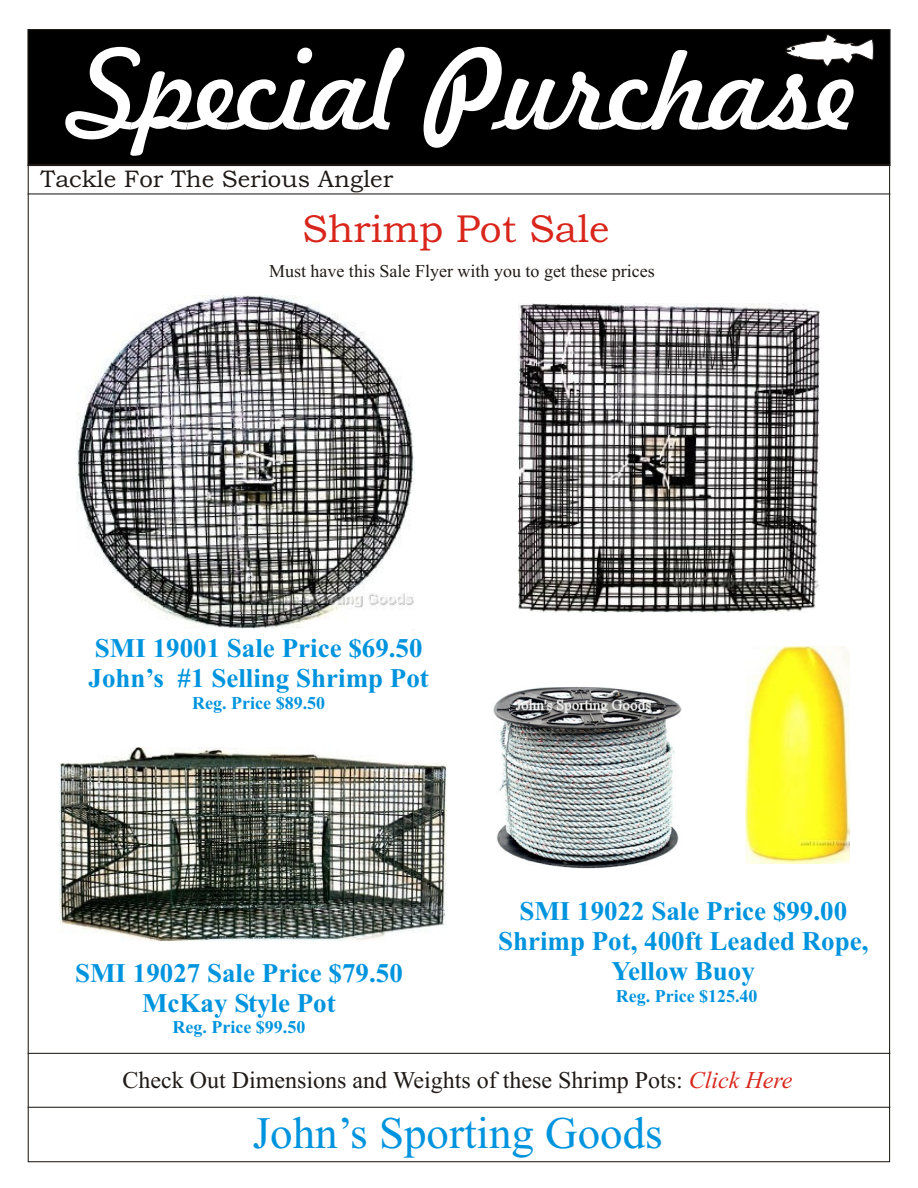
<style>
.page{position:relative;width:918px;height:1188px;background:#fff}
.page>*{position:absolute;margin:0;border:0;box-sizing:border-box;transform-origin:0 0}
.t1{font:108px "Freehand 521 BT";color:#fff}
.t2{font:45px "Times New Roman";color:#0094de}
.t3{font:39px "Bookman Old Style";color:#d9261c}
.t4{font:700 27px/29.8px "Times New Roman";color:#0094de;text-align:center}
.t5{font:24px "Times New Roman";color:#1f1a17}
.t6{font:24px "Bookman Old Style";color:#1f1a17}
.t7{font:700 18px "Times New Roman";color:#0094de}
.t8{font:18px "Times New Roman";color:#1f1a17}
.s1{font-style:italic;color:#d9261c}
</style>
<div class="page">
<div style="left:27px;top:29px;width:864px;height:137px;background:#000;border:1px solid #1f1a17"></div>
<hr style="left:28px;top:193px;width:862px;height:1px;background:#1f1a17">
<hr style="left:28px;top:1107px;width:862px;height:1px;background:#1f1a17">
<hr style="left:28px;top:1053px;width:862px;height:1px;background:#1f1a17">
<svg style="left:786px;top:34px;width:88px;height:33px"></svg>
<img style="left:77px;top:295px;width:337px;height:334px">
<img style="left:518px;top:303px;width:302px;height:310px">
<img style="left:60px;top:747px;width:387px;height:194px">
<img style="left:493px;top:687px;width:188px;height:182px">
<img style="left:746px;top:646px;width:104px;height:217px">
<h1 class="t1" style="left:70px;top:47px;width:789px">Special Purchase</h1>
<p class="t6" style="left:40px;top:170px;width:354px">Tackle For The Serious Angler</p>
<h3 class="t3" style="left:302px;top:214px;width:309px">Shrimp Pot Sale</h3>
<p class="t8" style="left:269px;top:264px;width:387px">Must have this Sale Flyer with you to get these prices</p>
<p class="t4" style="left:89px;top:636px;width:342px;text-align:left">SMI 19001 Sale Price $69.50<br>John’s #1 Selling Shrimp Pot</p>
<p class="t7" style="left:192px;top:697px;width:134px">Reg. Price $89.50</p>
<p class="t4" style="left:75px;top:961px;width:329px">SMI 19027 Sale Price $79.50<br>McKay Style Pot</p>
<p class="t7" style="left:172px;top:1021px;width:134px">Reg. Price $99.50</p>
<p class="t4" style="left:498px;top:899px;width:372px">SMI 19022 Sale Price $99.00<br>Shrimp Pot, 400ft Leaded Rope,<br>Yellow Buoy</p>
<p class="t7" style="left:616px;top:990px;width:143px">Reg. Price $125.40</p>
<p class="t5" style="left:123px;top:1072px;width:671px">Check Out Dimensions and Weights of these Shrimp Pots: <span class="s1">Click Here</span></p>
<h2 class="t2" style="left:253px;top:1116px;width:412px">John’s Sporting Goods</h2>
</div>
